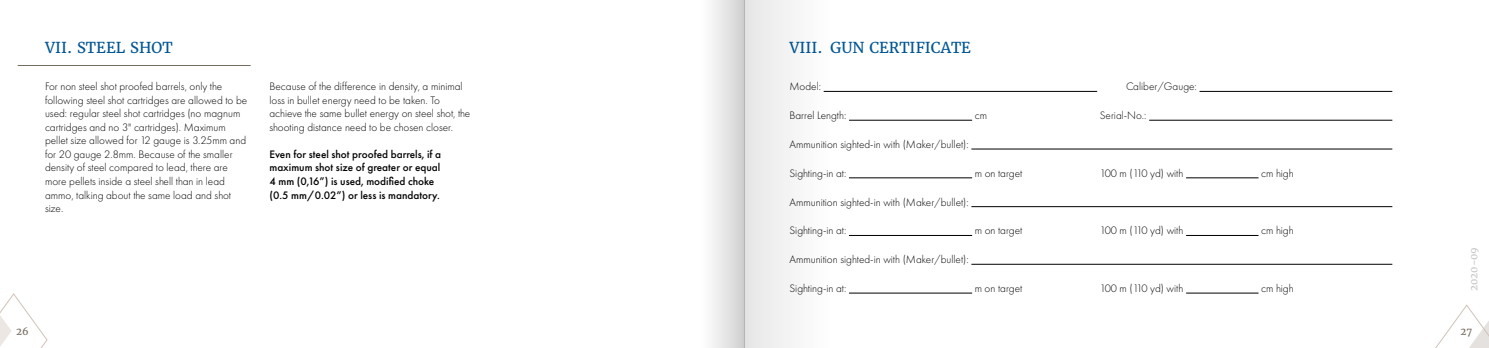
<style>
.page{position:relative;width:1489px;height:348px;background:#fff}
.page>*{position:absolute;margin:0;border:0;box-sizing:border-box;transform-origin:0 0}
.t1{font:15px "Merriweather";color:#005694}
.t2{font:300 11.25px/13.5px "Futura PT";color:#000}
.t3{font:500 11.25px/13.5px "Futura PT";color:#000}
.t4{font:10px "Merriweather";color:#c6c6c6}
.t5{font:10px "Merriweather";color:#776b5e}
</style>
<div class="page">
<svg style="left:0;top:293px;width:48px;height:54px"></svg>
<svg style="left:1436px;top:304px;width:52px;height:43px"></svg>
<hr style="left:18px;top:65px;width:233px;height:1px;background:#776b5e">
<hr style="left:823px;top:91px;width:274px;height:1px;background:#000">
<hr style="left:1199px;top:91px;width:193px;height:1px;background:#000">
<hr style="left:849px;top:120px;width:123px;height:1px;background:#000">
<hr style="left:1149px;top:120px;width:243px;height:1px;background:#000">
<hr style="left:971px;top:148px;width:421px;height:1px;background:#000">
<hr style="left:849px;top:177px;width:123px;height:1px;background:#000">
<hr style="left:1185px;top:177px;width:73px;height:1px;background:#000">
<hr style="left:971px;top:206px;width:421px;height:1px;background:#000">
<hr style="left:849px;top:235px;width:123px;height:1px;background:#000">
<hr style="left:1185px;top:235px;width:73px;height:1px;background:#000">
<hr style="left:971px;top:263px;width:421px;height:1px;background:#000">
<hr style="left:849px;top:292px;width:123px;height:1px;background:#000">
<hr style="left:1185px;top:292px;width:73px;height:1px;background:#000">
<div style="left:744px;top:0;width:85px;height:347px;background:linear-gradient(to right,#e6e6e6,#fff)"></div>
<div style="left:702px;top:0;width:42px;height:347px;background:linear-gradient(to right,#fff,#d2d1d1)"></div>
<h1 class="t1" style="left:45px;top:38px;width:129px">VII. STEEL SHOT</h1>
<h1 class="t1" style="left:789px;top:38px;width:183px">VIII. GUN CERTIFICATE</h1>
<p class="t2" style="left:789px;top:80px;width:33px">Model:</p>
<p class="t2" style="left:1125px;top:80px;width:72px">Caliber/Gauge:</p>
<p class="t2" style="left:789px;top:108px;width:58px">Barrel Length:</p>
<p class="t2" style="left:974px;top:108px;width:14px">cm</p>
<p class="t2" style="left:1099px;top:108px;width:48px">Serial-No.:</p>
<p class="t2" style="left:789px;top:137px;width:181px">Ammunition sighted-in with (Maker/bullet):</p>
<p class="t2" style="left:789px;top:166px;width:58px">Sighting-in at:</p>
<p class="t2" style="left:974px;top:166px;width:49px">m on target</p>
<p class="t2" style="left:1099px;top:166px;width:85px">100 m (110 yd) with</p>
<p class="t2" style="left:1260px;top:166px;width:34px">cm high</p>
<p class="t2" style="left:789px;top:195px;width:181px">Ammunition sighted-in with (Maker/bullet):</p>
<p class="t2" style="left:789px;top:223px;width:58px">Sighting-in at:</p>
<p class="t2" style="left:974px;top:223px;width:49px">m on target</p>
<p class="t2" style="left:1099px;top:223px;width:85px">100 m (110 yd) with</p>
<p class="t2" style="left:1260px;top:223px;width:34px">cm high</p>
<p class="t2" style="left:789px;top:252px;width:181px">Ammunition sighted-in with (Maker/bullet):</p>
<p class="t2" style="left:789px;top:281px;width:58px">Sighting-in at:</p>
<p class="t2" style="left:974px;top:281px;width:49px">m on target</p>
<p class="t2" style="left:1099px;top:281px;width:85px">100 m (110 yd) with</p>
<p class="t2" style="left:1260px;top:281px;width:34px">cm high</p>
<p class="t2" style="left:45px;top:80px;width:204px">For non steel shot proofed barrels, only the following steel shot cartridges are allowed to be used: regular steel shot cartridges (no magnum cartridges and no 3" cartridges). Maximum pellet size allowed for 12 gauge is 3.25mm and for 20 gauge 2.8mm. Because of the smaller density of steel compared to lead, there are more pellets inside a steel shell than in lead ammo, talking about the same load and shot size.</p>
<p class="t2" style="left:269px;top:80px;width:202px">Because of the difference in density, a minimal loss in bullet energy need to be taken. To achieve the same bullet energy on steel shot, the shooting distance need to be chosen closer.</p>
<p class="t3" style="left:269px;top:147px;width:173px">Even for steel shot proofed barrels, if a maximum shot size of greater or equal 4 mm (0,16”) is used, modified choke (0.5 mm/0.02”) or less is mandatory.</p>
<p class="t4" style="left:1467px;top:290px;width:45px;rotate:-90deg">2020-09</p>
<p class="t5" style="left:16px;top:324px;width:14px">26</p>
<p class="t5" style="left:1460px;top:324px;width:13px">27</p>
</div>
